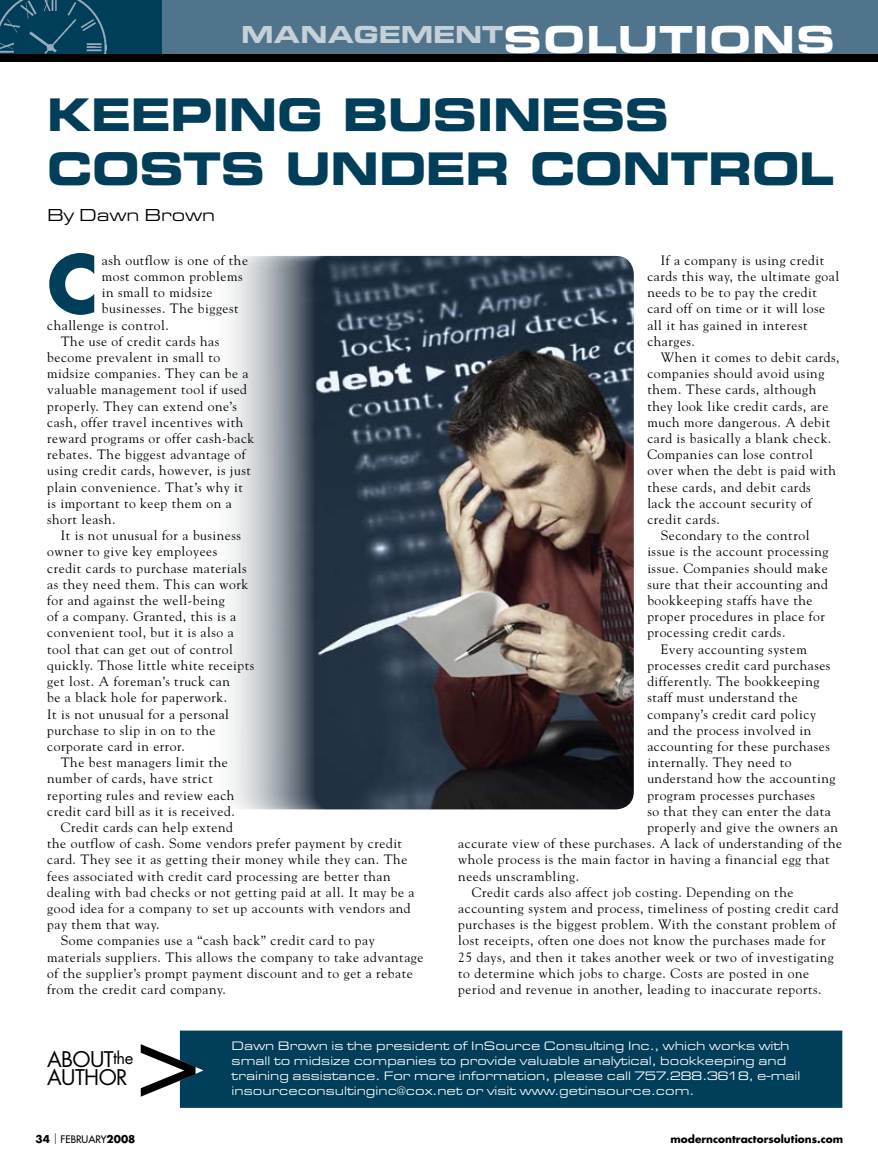
<style>
.page{position:relative;width:878px;height:1175px;background:#fff}
.page>*{position:absolute;margin:0;border:0;box-sizing:border-box;transform-origin:0 0}
.t1{font:700 78px "Futura";color:#003e59}
.t2{font:45px/54px "Eurostile Bold Extended Two";letter-spacing:-.01em;color:#003e59;scale:.95 1}
.t3{font:900 expanded 25.5px "Eurostile";letter-spacing:-.03em;color:#c6d0d9}
.t4{font:21px/18px "Futura";letter-spacing:-.03em;color:#000}
.t5{font:expanded 18px "Eurostile";color:#000}
.t6{font:13.5px/16.2px "Goudy";letter-spacing:.04em;color:#000}
.t7{font:expanded 12.75px/15px "Eurostile";color:#fff}
.t8{font:700 10.5px "Futura";color:#000}
.t9{font:10.2px "Futura";color:#000}
.s1{font-size:40.5px;color:#fff}
.s2{font-size:16.5px}
.s3{font-weight:700;font-size:10.5px}
.s4{font-weight:300;font-size:13.2px}
</style>
<div class="page">
<div style="left:0;top:0;width:878px;height:56px;background:#50748c"></div>
<div style="left:0;top:0;width:162px;height:56px;background:#003e59"></div>
<img style="left:0;top:0;width:106px;height:55px">
<div style="left:0;top:55px;width:878px;height:7px;background:#000"></div>
<div style="left:180px;top:1030px;width:662px;height:77px;background:#003e59"></div>
<svg style="left:141px;top:1044px;width:54px;height:52px"></svg>
<img style="left:230px;top:256px;width:403px;height:553px">
<h3 class="t3" style="left:241px;top:17px;width:596px">MANAGEMENT<span class="s1">SOLUTION S</span></h3>
<h2 class="t2" style="left:47px;top:87px;width:829px">KEEPING BUSINESS<br>COSTS UNDER CONTROL</h2>
<h3 class="t5" style="left:47px;top:202px;width:169px">By Dawn Brown</h3>
<h1 class="t1" style="left:47px;top:230px;width:53px">C</h1>
<p class="t6" style="left:102px;top:251px;width:148px">ash outflow is one of the</p>
<p class="t6" style="left:102px;top:268px;width:142px">most common problems</p>
<p class="t6" style="left:102px;top:284px;width:112px">in small to midsize</p>
<p class="t6" style="left:102px;top:300px;width:138px">businesses. The biggest</p>
<p class="t6" style="left:47px;top:316px;width:123px">challenge is control.</p>
<p class="t6" style="left:61px;top:332px;width:160px">The use of credit cards has</p>
<p class="t6" style="left:47px;top:349px;width:174px">become prevalent in small to</p>
<p class="t6" style="left:47px;top:365px;width:203px">midsize companies. They can be a</p>
<p class="t6" style="left:47px;top:381px;width:201px">valuable management tool if used</p>
<p class="t6" style="left:47px;top:397px;width:191px">properly. They can extend one’s</p>
<p class="t6" style="left:47px;top:413px;width:197px">cash, offer travel incentives with</p>
<p class="t6" style="left:47px;top:430px;width:209px">reward programs or offer cash-back</p>
<p class="t6" style="left:47px;top:446px;width:200px">rebates. The biggest advantage of</p>
<p class="t6" style="left:47px;top:462px;width:205px">using credit cards, however, is just</p>
<p class="t6" style="left:47px;top:478px;width:197px">plain convenience. That’s why it</p>
<p class="t6" style="left:47px;top:494px;width:186px">is important to keep them on a</p>
<p class="t6" style="left:47px;top:511px;width:70px">short leash.</p>
<p class="t6" style="left:61px;top:527px;width:182px">It is not unusual for a business</p>
<p class="t6" style="left:47px;top:543px;width:171px">owner to give key employees</p>
<p class="t6" style="left:47px;top:559px;width:201px">credit cards to purchase materials</p>
<p class="t6" style="left:47px;top:575px;width:202px">as they need them. This can work</p>
<p class="t6" style="left:47px;top:592px;width:179px">for and against the well-being</p>
<p class="t6" style="left:47px;top:608px;width:190px">of a company. Granted, this is a</p>
<p class="t6" style="left:47px;top:624px;width:188px">convenient tool, but it is also a</p>
<p class="t6" style="left:47px;top:640px;width:187px">tool that can get out of control</p>
<p class="t6" style="left:47px;top:656px;width:209px">quickly. Those little white receipts</p>
<p class="t6" style="left:47px;top:673px;width:184px">get lost. A foreman’s truck can</p>
<p class="t6" style="left:47px;top:689px;width:181px">be a black hole for paperwork.</p>
<p class="t6" style="left:47px;top:705px;width:183px">It is not unusual for a personal</p>
<p class="t6" style="left:47px;top:721px;width:170px">purchase to slip in on to the</p>
<p class="t6" style="left:47px;top:737px;width:139px">corporate card in error.</p>
<p class="t6" style="left:61px;top:754px;width:169px">The best managers limit the</p>
<p class="t6" style="left:47px;top:770px;width:167px">number of cards, have strict</p>
<p class="t6" style="left:47px;top:786px;width:189px">reporting rules and review each</p>
<p class="t6" style="left:47px;top:802px;width:189px">credit card bill as it is received.</p>
<p class="t6" style="left:61px;top:818px;width:174px">Credit cards can help extend</p>
<p class="t6" style="left:47px;top:835px;width:356px">the outflow of cash. Some vendors prefer payment by credit</p>
<p class="t6" style="left:47px;top:851px;width:361px">card. They see it as getting their money while they can. The</p>
<p class="t6" style="left:47px;top:867px;width:345px">fees associated with credit card processing are better than</p>
<p class="t6" style="left:47px;top:883px;width:369px">dealing with bad checks or not getting paid at all. It may be a</p>
<p class="t6" style="left:47px;top:899px;width:365px">good idea for a company to set up accounts with vendors and</p>
<p class="t6" style="left:47px;top:916px;width:114px">pay them that way.</p>
<p class="t6" style="left:61px;top:932px;width:315px">Some companies use a “cash back” credit card to pay</p>
<p class="t6" style="left:47px;top:948px;width:377px">materials suppliers. This allows the company to take advantage</p>
<p class="t6" style="left:47px;top:964px;width:367px">of the supplier’s prompt payment discount and to get a rebate</p>
<p class="t6" style="left:47px;top:980px;width:180px">from the credit card company.</p>
<p class="t6" style="left:647px;top:251px;width:193px;text-indent:14px">If a company is using credit cards this way, the ultimate goal needs to be to pay the credit card off on time or it will lose all it has gained in interest charges.</p>
<p class="t6" style="left:660px;top:349px;width:180px">When it comes to debit cards,</p>
<p class="t6" style="left:647px;top:365px;width:178px">companies should avoid using</p>
<p class="t6" style="left:647px;top:381px;width:170px">them. These cards, although</p>
<p class="t6" style="left:647px;top:397px;width:182px">they look like credit cards, are</p>
<p class="t6" style="left:647px;top:413px;width:184px">much more dangerous. A debit</p>
<p class="t6" style="left:647px;top:430px;width:185px">card is basically a blank check.</p>
<p class="t6" style="left:647px;top:446px;width:167px">Companies can lose control</p>
<p class="t6" style="left:647px;top:462px;width:190px">over when the debt is paid with</p>
<p class="t6" style="left:647px;top:478px;width:165px">these cards, and debit cards</p>
<p class="t6" style="left:647px;top:494px;width:166px">lack the account security of</p>
<p class="t6" style="left:647px;top:511px;width:74px">credit cards.</p>
<p class="t6" style="left:660px;top:527px;width:150px">Secondary to the control</p>
<p class="t6" style="left:647px;top:543px;width:183px">issue is the account processing</p>
<p class="t6" style="left:647px;top:559px;width:182px">issue. Companies should make</p>
<p class="t6" style="left:647px;top:575px;width:182px">sure that their accounting and</p>
<p class="t6" style="left:647px;top:592px;width:167px">bookkeeping staffs have the</p>
<p class="t6" style="left:647px;top:608px;width:179px">proper procedures in place for</p>
<p class="t6" style="left:647px;top:624px;width:139px">processing credit cards.</p>
<p class="t6" style="left:660px;top:640px;width:148px">Every accounting system</p>
<p class="t6" style="left:647px;top:656px;width:184px">processes credit card purchases</p>
<p class="t6" style="left:647px;top:673px;width:174px">differently. The bookkeeping</p>
<p class="t6" style="left:647px;top:689px;width:152px">staff must understand the</p>
<p class="t6" style="left:647px;top:705px;width:170px">company’s credit card policy</p>
<p class="t6" style="left:647px;top:721px;width:166px">and the process involved in</p>
<p class="t6" style="left:647px;top:737px;width:184px">accounting for these purchases</p>
<p class="t6" style="left:647px;top:754px;width:146px">internally. They need to</p>
<p class="t6" style="left:647px;top:770px;width:189px">understand how the accounting</p>
<p class="t6" style="left:647px;top:786px;width:169px">program processes purchases</p>
<p class="t6" style="left:647px;top:802px;width:185px">so that they can enter the data</p>
<p class="t6" style="left:647px;top:818px;width:192px">properly and give the owners an</p>
<p class="t6" style="left:458px;top:835px;width:385px">accurate view of these purchases. A lack of understanding of the</p>
<p class="t6" style="left:458px;top:851px;width:373px">whole process is the main factor in having a financial egg that</p>
<p class="t6" style="left:458px;top:867px;width:122px">needs unscrambling.</p>
<p class="t6" style="left:472px;top:883px;width:323px">Credit cards also affect job costing. Depending on the</p>
<p class="t6" style="left:458px;top:899px;width:382px">accounting system and process, timeliness of posting credit card</p>
<p class="t6" style="left:458px;top:916px;width:379px">purchases is the biggest problem. With the constant problem of</p>
<p class="t6" style="left:458px;top:932px;width:369px">lost receipts, often one does not know the purchases made for</p>
<p class="t6" style="left:458px;top:948px;width:377px">25 days, and then it takes another week or two of investigating</p>
<p class="t6" style="left:458px;top:964px;width:352px">to determine which jobs to charge. Costs are posted in one</p>
<p class="t6" style="left:458px;top:980px;width:365px">period and revenue in another, leading to inaccurate reports.</p>
<h3 class="t4" style="left:47px;top:1049px;width:88px">ABOUT<span class="s2">THE<br></span>AUTHOR</h3>
<p class="t7" style="left:232px;top:1039px;width:570px">Dawn Brown is the president of InSource Consulting Inc., which works with small to midsize companies to provide valuable analytical, bookkeeping and training assistance. For more information, please call 757.288.3618, e-mail insourceconsultinginc@cox.net or visit www.getinsource.com.</p>
<p class="t9" style="left:36px;top:1132px;width:101px"><span class="s3">34</span> <span class="s4">|</span> FEBRUARY<span class="s3">2008</span></p>
<p class="t8" style="left:670px;top:1131px;width:174px">moderncontractorsolutions.com</p>
</div>
